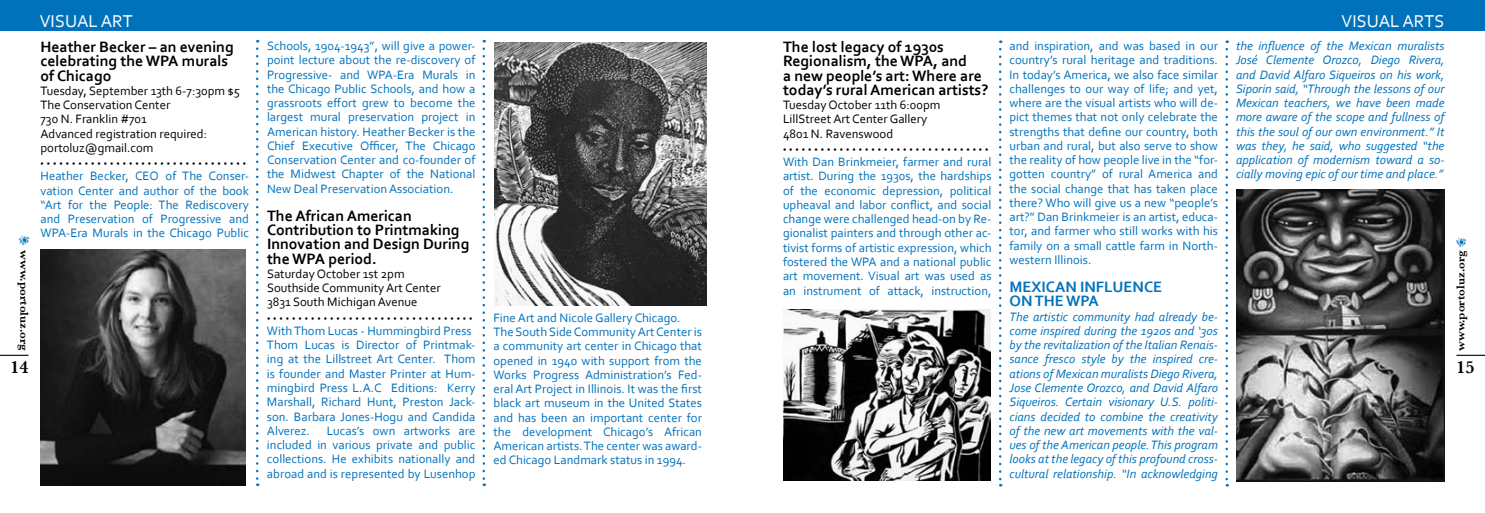
<style>
.page{position:relative;width:1485px;height:513px;background:#fff}
.page>*{position:absolute;margin:0;border:0;box-sizing:border-box;transform-origin:0 0}
.t1{font:18px "Corbel";color:#fff}
.t2{font:600 18px "Baskerville";color:#000}
.t3{font:700 15.75px/14.2px "Corbel";color:#000}
.t4{font:700 15.75px/14.2px "Corbel";color:#0072bc}
.t5{font:12.75px/14.2px "Corbel";color:#0072bc;text-align:justify}
.t6{font:italic 12.75px/14.2px "Corbel";color:#0072bc;text-align:justify}
.t7{font:12.75px/14.2px "Corbel";color:#000}
.t8{font:600 12px "Baskerville";color:#000}
.t9{font:7.5px "Corbel";color:#000}
</style>
<div class="page">
<svg style="left:0;top:355px;width:28px;height:1px"></svg>
<svg style="left:1457px;top:355px;width:28px;height:1px"></svg>
<img style="left:18px;top:235px;width:12px;height:11px">
<img style="left:1455px;top:237px;width:12px;height:11px">
<div style="left:0;top:0;width:1485px;height:31px;background:#0072bc"></div>
<img style="left:41px;top:250px;width:204px;height:236px">
<img style="left:494px;top:43px;width:213px;height:262px">
<img style="left:783px;top:310px;width:208px;height:170px">
<img style="left:1236px;top:189px;width:208px;height:292px">
<svg style="left:256px;top:49px;width:2px;height:437px"></svg>
<svg style="left:483px;top:49px;width:2px;height:437px"></svg>
<svg style="left:999px;top:49px;width:2px;height:437px"></svg>
<svg style="left:1226px;top:49px;width:2px;height:437px"></svg>
<h1 class="t1" style="left:40px;top:10px;width:95px">VISUAL ART</h1>
<h1 class="t1" style="left:1342px;top:10px;width:104px">VISUAL ARTS</h1>
<p class="t6" style="left:1236px;top:38px;width:210px">the influence of the Mexican muralists José Clemente Orozco, Diego Rivera, and David Alfaro Siqueiros on his work, Siporin said, “Through the lessons of our Mexican teachers, we have been made more aware of the scope and fullness of this the soul of our own environment.” It was they, he said, who suggested “the application of modernism toward a so&shy;cially moving epic of our time and place.”</p>
<p class="t3" style="left:783px;top:39px;width:207px">The lost legacy of 1930s<br>Regionalism, the WPA, and<br>a new people’s art: Where are today’s rural American artists?</p>
<p class="t7" style="left:783px;top:98px;width:159px">Tuesday October 11th 6:00pm<br>LillStreet Art Center Gallery<br>4801 N. Ravenswood</p>
<p class="t9" style="left:783px;top:145px;width:207px">•••••••••••••••••••••••••••••••••</p>
<p class="t5" style="left:783px;top:155px;width:210px">With Dan Brinkmeier, farmer and rural artist. During the 1930s, the hardships of the economic depression, political upheaval and labor conflict, and social change were challenged head-on by Re&shy;gionalist painters and through other ac&shy;tivist forms of artistic expression, which fostered the WPA and a national public art movement. Visual art was used as an instrument of attack, instruction,</p>
<p class="t5" style="left:267px;top:38px;width:210px">Schools, 1904-1943”, will give a power&shy;point lecture about the re-discovery of Progressive- and WPA-Era Murals in the Chicago Public Schools, and how a grassroots effort grew to become the largest mural preservation project in American history. Heather Becker is the Chief Executive Officer, The Chicago Conservation Center and co-founder of the Midwest Chapter of the National New Deal Preservation Association.</p>
<p class="t3" style="left:267px;top:208px;width:204px">The African American<br>Contribution to Printmaking<br>Innovation and Design During the WPA period.</p>
<p class="t7" style="left:267px;top:266px;width:175px">Saturday October 1st 2pm<br>Southside Community Art Center<br>3831 South Michigan Avenue</p>
<p class="t9" style="left:267px;top:314px;width:207px">•••••••••••••••••••••••••••••••••</p>
<p class="t5" style="left:267px;top:323px;width:210px;text-align:left">With Thom Lucas - Hummingbird Press Thom Lucas is Director of Printmak&shy;ing at the Lillstreet Art Center. Thom is founder and Master Printer at Hum&shy;mingbird Press L.A.C Editions: Kerry Marshall, Richard Hunt, Preston Jack&shy;son. Barbara Jones-Hogu and Candida Alverez.</p>
<p class="t5" style="left:1010px;top:38px;width:210px">and inspiration, and was based in our country’s rural heritage and traditions.<br>In today’s America, we also face similar challenges to our way of life; and yet, where are the visual artists who will de&shy;pict themes that not only celebrate the strengths that define our country, both urban and rural, but also serve to show the reality of how people live in the “for&shy;gotten country” of rural America and the social change that has taken place there? Who will give us a new “people’s art?” Dan Brinkmeier is an artist, educa&shy;tor, and farmer who still works with his family on a small cattle farm in North&shy;western Illinois.</p>
<p class="t4" style="left:1010px;top:280px;width:105px">MEXICAN IN FLUENCE<br>ON THE WPA</p>
<p class="t6" style="left:1010px;top:309px;width:210px">The artistic community had already be&shy;come inspired during the 1920s and ‘30s by the revitalization of the Italian Renais&shy;sance fresco style by the inspired cre&shy;ations of Mexican muralists Diego Rivera, Jose Clemente Orozco, and David Alfaro Siqueiros. Certain visionary U.S. politi&shy;cians decided to combine the creativity of the new art movements with the val&shy;ues of the American people. This program looks at the legacy of this profound cross&shy;cultural relationship. “In acknowledging</p>
<p class="t3" style="left:40px;top:39px;width:195px">Heather Becker – an evening celebrating the WPA murals of Chicago</p>
<p class="t7" style="left:41px;top:83px;width:201px">Tuesday, September 13th 6-7:30pm $5<br>The Conservation Center<br>730 N. Franklin #701<br>Advanced registration required: portoluz@gmail.com</p>
<p class="t9" style="left:40px;top:159px;width:207px">•••••••••••••••••••••••••••••••••</p>
<p class="t5" style="left:40px;top:169px;width:210px">Heather Becker, CEO of The Conser&shy;vation Center and author of the book “Art for the People: The Rediscovery and Preservation of Progressive and WPA-Era Murals in the Chicago Public</p>
<p class="t8" style="left:31px;top:250px;width:102px;rotate:90deg">www.portoluz.org</p>
<p class="t8" style="left:1454px;top:351px;width:102px;rotate:-90deg">www.portoluz.org</p>
<h1 class="t2" style="left:10px;top:357px;width:19px">14</h1>
<h1 class="t2" style="left:1456px;top:357px;width:19px">15</h1>
<p class="t5" style="left:494px;top:310px;width:210px;text-align:left">Fine Art and Nicole Gallery Chicago.<br>The South Side Community Art Center is a community art center in Chicago that opened in 1940 with support from the Works Progress Administration’s Fed&shy;eral Art Project in Illinois. It was the first black art museum in the United States and has been an important center for the development Chicago’s African American artists. The center was award&shy;ed Chicago Landmark status in 1994.</p>
<p class="t5" style="left:267px;top:423px;width:210px;text-indent:60px">Lucas’s own artworks are included in various private and public collections. He exhibits nationally and abroad and is represented by Lusenhop</p>
</div>
